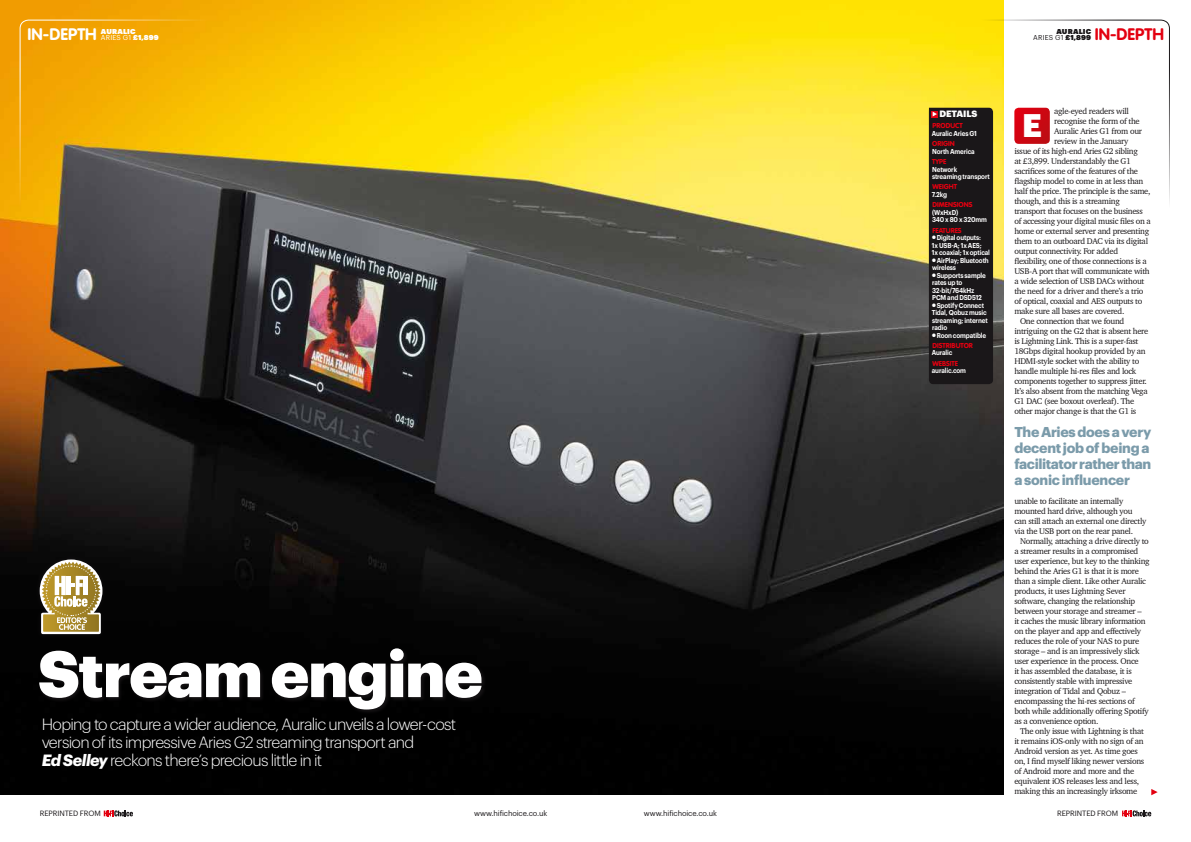
<style>
.page{position:relative;width:1191px;height:842px;background:#fff}
.page>*{position:absolute;margin:0;border:0;box-sizing:border-box;transform-origin:0 0}
.t1{font:900 64px "Graphik";letter-spacing:-.02em;color:#fff}
.t2{font:900 32px "Graphik";color:#fff}
.t3{font:700 16.5px "VAG Rounded Std";letter-spacing:.005em;color:#fff}
.t4{font:700 16.5px "VAG Rounded Std";letter-spacing:.005em;color:#e30010}
.t5{font:300 16px/18px "Graphik";letter-spacing:-.045em;color:#fff}
.t6{font:700 14px/16px "Graphik";letter-spacing:-.025em;color:#7b9baa}
.t7{font:900 9px "Graphik";letter-spacing:-.015em;color:#fff}
.t8{font:8.5px/10px "Charter BT";letter-spacing:-.035em;color:#1a1719}
.t9{font:7.5px "Graphik";letter-spacing:-.015em;color:#1a1719}
.t10{font:600 7px/7.5px "Graphik";letter-spacing:-.02em;color:#fff;scale:.9 1}
.t11{font:900 7px "VAG Rounded Std";color:#e30010}
.t12{font:7px "Graphik";letter-spacing:.02em;color:#fff}
.t13{font:7px "Graphik";letter-spacing:.02em;color:#1a1719}
.t14{font:7px "Graphik Super";letter-spacing:.015em;color:#fff}
.t15{font:7px "Graphik Super";letter-spacing:.015em;color:#1a1719}
.s1{font-family:"Graphik Super"}
.s2{font-weight:700;font-style:italic}
</style>
<div class="page">
<img style="left:0;top:0;width:1003px;height:794px">
<div style="left:35px;top:555px;width:72px;height:84px;background:#1a1719;opacity:.5"></div>
<svg style="left:40px;top:559px;width:62px;height:75px"></svg>
<svg style="left:104px;top:810px;width:29px;height:6px"></svg>
<svg style="left:1122px;top:810px;width:29px;height:6px"></svg>
<svg style="left:20px;top:20px;width:217px;height:217px;background:#c0911d"></svg>
<div style="left:929px;top:108px;width:64px;height:276px;background:#1a1719"></div>
<div style="left:38px;top:647px;width:448px;height:67px;background:#1a1719;opacity:.8"></div>
<svg style="left:1151px;top:789px;width:6px;height:6px"></svg>
<svg style="left:952px;top:20px;width:218px;height:217px"></svg>
<h3 class="t3" style="left:27px;top:25px;width:71px">IN-DEPTH</h3>
<p class="t12" style="left:101px;top:32px;width:59px">ARIES G1 <span class="s1">£1,899</span></p>
<p class="t14" style="left:101px;top:26px;width:36px">AURALIC</p>
<h1 class="t1" style="left:38px;top:624px;width:446px">Stream engine</h1>
<h3 class="t5" style="left:42px;top:714px;width:416px">Hoping to capture a wider audience, Auralic unveils a lower-cost version of its impressive Aries G2 streaming transport and<br><span class="s2">Ed Selley</span> reckons there’s precious little in it</h3>
<h3 class="t4" style="left:1094px;top:25px;width:71px">IN-DEPTH</h3>
<p class="t15" style="left:1056px;top:25px;width:36px">AURALIC</p>
<p class="t13" style="left:1033px;top:32px;width:59px">ARIES G1 <span class="s1">£1,899</span></p>
<p class="t7" style="left:939px;top:107px;width:39px">DETAILS</p>
<p class="t11" style="left:932px;top:122px;width:32px">PRODUCT</p>
<p class="t10" style="left:931px;top:129px;width:52px">Auralic Aries G1</p>
<p class="t11" style="left:932px;top:139px;width:24px">ORIGIN</p>
<p class="t10" style="left:932px;top:147px;width:49px">North America</p>
<p class="t11" style="left:932px;top:157px;width:16px">TYPE</p>
<p class="t10" style="left:932px;top:165px;width:66px">Network<br>streaming transport</p>
<p class="t11" style="left:932px;top:183px;width:26px">WEIGHT</p>
<p class="t10" style="left:932px;top:190px;width:19px">7.2kg</p>
<p class="t11" style="left:932px;top:200px;width:41px">DIMENSIONS</p>
<p class="t10" style="left:932px;top:208px;width:62px">(WxHxD)<br>340 x 80 x 320mm</p>
<p class="t11" style="left:932px;top:226px;width:31px">FEATURES</p>
<p class="t10" style="left:932px;top:233px;width:66px">● Digital outputs:<br>1x USB-A; 1x AES;<br>1x coaxial; 1x optical</p>
<p class="t10" style="left:932px;top:256px;width:65px">● AirPlay; Bluetooth wireless</p>
<p class="t10" style="left:932px;top:271px;width:61px">● Supports sample rates up to<br>32-bit/764kHz<br>PCM and DSD512</p>
<p class="t10" style="left:931px;top:301px;width:64px">● Spotify Connect<br>Tidal, Qobuz music streaming; internet radio</p>
<p class="t10" style="left:932px;top:331px;width:62px">● Roon compatible</p>
<p class="t11" style="left:932px;top:341px;width:42px">DISTRIBUTOR</p>
<p class="t10" style="left:931px;top:348px;width:24px">Auralic</p>
<p class="t11" style="left:932px;top:359px;width:27px">WEBSITE</p>
<p class="t10" style="left:932px;top:366px;width:40px">auralic.com</p>
<p class="t8" style="left:1054px;top:106px;width:76px">agle-eyed readers will</p>
<p class="t8" style="left:1054px;top:116px;width:87px">recognise the form of the</p>
<p class="t8" style="left:1054px;top:126px;width:90px">Auralic Aries G1 from our</p>
<p class="t8" style="left:1054px;top:136px;width:76px">review in the January</p>
<p class="t8" style="left:1014px;top:146px;width:125px">issue of its high-end Aries G2 sibling</p>
<p class="t8" style="left:1014px;top:156px;width:118px">at £3,899. Understandably the G1</p>
<p class="t8" style="left:1014px;top:166px;width:125px">sacrifices some of the features of the</p>
<p class="t8" style="left:1014px;top:176px;width:130px">flagship model to come in at less than</p>
<p class="t8" style="left:1014px;top:186px;width:138px">half the price. The principle is the same,</p>
<p class="t8" style="left:1014px;top:196px;width:107px">though, and this is a streaming</p>
<p class="t8" style="left:1014px;top:206px;width:130px">transport that focuses on the business</p>
<p class="t8" style="left:1014px;top:216px;width:138px">of accessing your digital music files on a</p>
<p class="t8" style="left:1014px;top:226px;width:136px">home or external server and presenting</p>
<p class="t8" style="left:1014px;top:236px;width:135px">them to an outboard DAC via its digital</p>
<p class="t8" style="left:1014px;top:246px;width:105px">output connectivity. For added</p>
<p class="t8" style="left:1014px;top:256px;width:134px">flexibility, one of those connections is a</p>
<p class="t8" style="left:1014px;top:266px;width:137px">USB-A port that will communicate with</p>
<p class="t8" style="left:1014px;top:276px;width:131px">a wide selection of USB DACs without</p>
<p class="t8" style="left:1014px;top:286px;width:131px">the need for a driver and there’s a trio</p>
<p class="t8" style="left:1014px;top:296px;width:129px">of optical, coaxial and AES outputs to</p>
<p class="t8" style="left:1014px;top:306px;width:111px">make sure all bases are covered.</p>
<p class="t8" style="left:1020px;top:316px;width:106px">One connection that we found</p>
<p class="t8" style="left:1014px;top:326px;width:135px">intriguing on the G2 that is absent here</p>
<p class="t8" style="left:1014px;top:336px;width:126px">is Lightning Link. This is a super-fast</p>
<p class="t8" style="left:1014px;top:346px;width:133px">18Gbps digital hookup provided by an</p>
<p class="t8" style="left:1014px;top:356px;width:126px">HDMI-style socket with the ability to</p>
<p class="t8" style="left:1014px;top:366px;width:123px">handle multiple hi-res files and lock</p>
<p class="t8" style="left:1014px;top:376px;width:134px">components together to suppress jitter.</p>
<p class="t8" style="left:1014px;top:386px;width:135px">It’s also absent from the matching Vega</p>
<p class="t8" style="left:1014px;top:396px;width:121px">G1 DAC (see boxout overleaf). The</p>
<p class="t8" style="left:1014px;top:406px;width:123px">other major change is that the G1 is</p>
<h2 class="t2" style="left:1022px;top:101px;width:21px">E</h2>
<h3 class="t6" style="left:1014px;top:423px;width:138px">The Aries does a very decent job of being a facilitator rather than a sonic influencer</h3>
<p class="t8" style="left:1014px;top:496px;width:133px">unable to facilitate an internally mounted hard drive, although you can still attach an external one directly via the USB port on the rear panel.</p>
<p class="t8" style="left:1014px;top:536px;width:137px;text-indent:6px">Normally, attaching a drive directly to a streamer results in a compromised user experience, but key to the thinking behind the Aries G1 is that it is more than a simple client. Like other Auralic products, it uses Lightning Sever software, changing the relationship between your storage and streamer –<br>it caches the music library information on the player and app and effectively reduces the role of your NAS to pure storage – and is an impressively slick user experience in the process. Once<br>it has assembled the database, it is consistently stable with impressive integration of Tidal and Qobuz – encompassing the hi-res sections of both while additionally offering Spotify as a convenience option.</p>
<p class="t8" style="left:1014px;top:726px;width:131px;text-indent:6px">The only issue with Lightning is that it remains iOS-only with no sign of an Android version as yet. As time goes on, I find myself liking newer versions of Android more and more and the equivalent iOS releases less and less, making this an increasingly irksome</p>
<p class="t9" style="left:40px;top:808px;width:63px">REPRINTED FROM</p>
<p class="t9" style="left:474px;top:808px;width:75px">www.hifichoice.co.uk</p>
<p class="t9" style="left:643px;top:808px;width:75px">www.hifichoice.co.uk</p>
<p class="t9" style="left:1057px;top:808px;width:63px">REPRINTED FROM</p>
</div>
